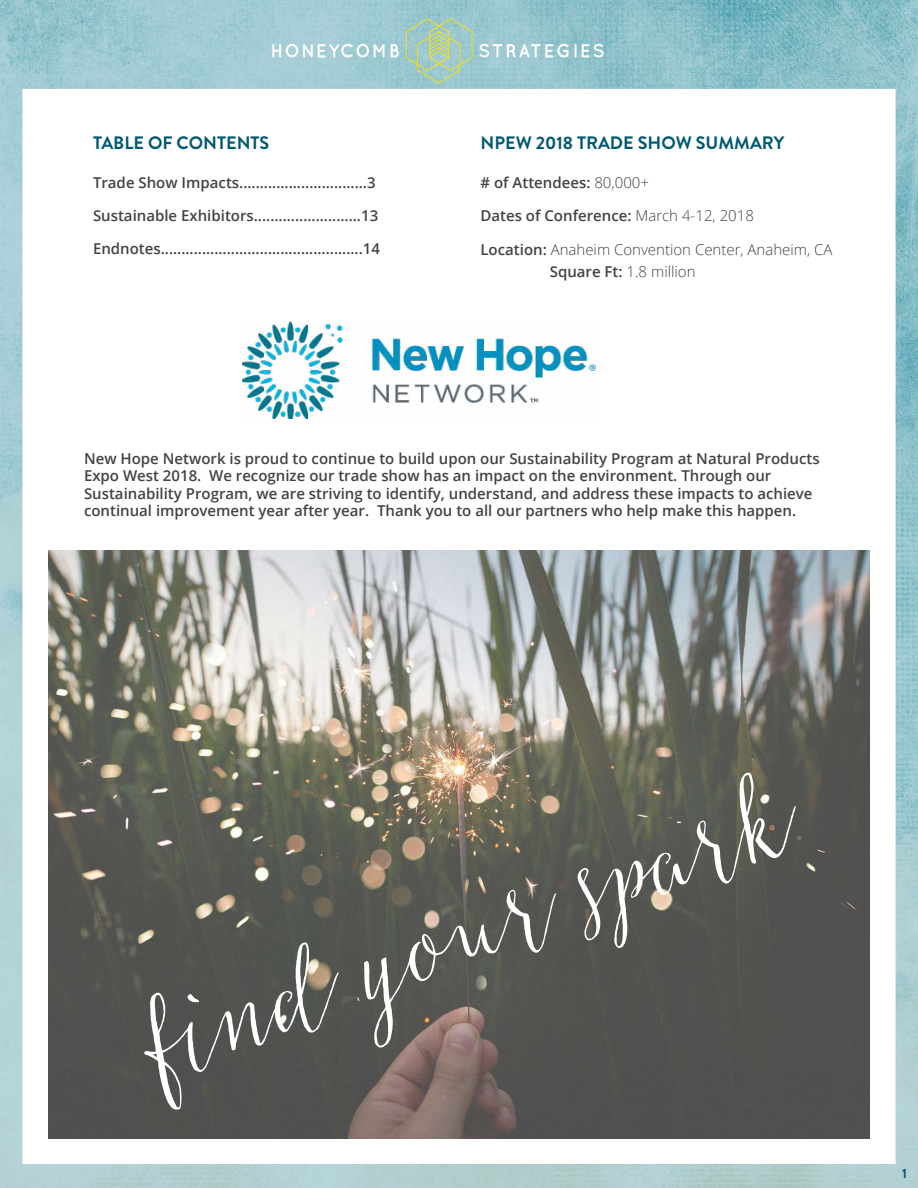
<style>
.page{position:relative;width:918px;height:1188px;background:#fff}
.page>*{position:absolute;margin:0;border:0;box-sizing:border-box;transform-origin:0 0}
.t1{font:700 18px "Brandon Grotesque";color:#005a71}
.t2{font:600 15px/17.2px "Open Sans";color:#434343}
.t3{font:300 15px/21.6px "Open Sans";color:#434343}
.t4{font:700 13.5px "Brandon Grotesque";color:#005970}
.s1{font-weight:300}
.s2{font-weight:600}
</style>
<div class="page">
<img style="left:51px;top:550px;width:816px;height:588px">
<img style="left:0;top:0;width:918px;height:101px">
<img style="left:0;top:101px;width:51px;height:1087px">
<img style="left:867px;top:101px;width:51px;height:1087px">
<svg style="left:406px;top:18px;width:66px;height:66px;background:#a5cab8"></svg>
<svg style="left:272px;top:44px;width:113px;height:14px"></svg>
<svg style="left:391px;top:44px;width:8px;height:14px"></svg>
<svg style="left:479px;top:44px;width:90px;height:14px"></svg>
<svg style="left:575px;top:44px;width:29px;height:14px"></svg>
<img style="left:242px;top:322px;width:354px;height:96px">
<svg style="left:144px;top:942px;width:195px;height:168px;background:#62625f"></svg>
<svg style="left:364px;top:890px;width:193px;height:158px;background:#686661"></svg>
<svg style="left:577px;top:773px;width:219px;height:175px;background:#666660"></svg>
<p class="t1" style="left:93px;top:131px;width:178px">TABLE OF CONTENTS</p>
<p class="t1" style="left:481px;top:131px;width:305px">NPEW 2018 TRADE SHOW SUMMARY</p>
<p class="t2" style="left:93px;top:174px;width:284px">Trade Show Impacts...............................3</p>
<p class="t2" style="left:93px;top:207px;width:287px">Sustainable Exhibitors..........................13</p>
<p class="t2" style="left:93px;top:240px;width:289px">Endnotes.................................................14</p>
<p class="t2" style="left:481px;top:174px;width:170px"># of Attendees: <span class="s1">80,000+</span></p>
<p class="t2" style="left:481px;top:207px;width:275px">Dates of Conference: <span class="s1">March 4-12, 2018</span></p>
<p class="t3" style="left:550px;top:239px;width:284px;text-indent:-69px"><span class="s2">Location:</span> Anaheim Convention Center, Anaheim, CA<br><span class="s2">Square Ft:</span> 1.8 million</p>
<p class="t2" style="left:84px;top:450px;width:737px">New Hope Network is proud to continue to build upon our Sustainability Program at Natural Products Expo West 2018. We recognize our trade show has an impact on the environment. Through our Sustainability Program, we are striving to identify, understand, and address these impacts to achieve continual improvement year after year. Thank you to all our partners who help make this happen.</p>
<p class="t4" style="left:902px;top:1164px;width:6px">1</p>
</div>
